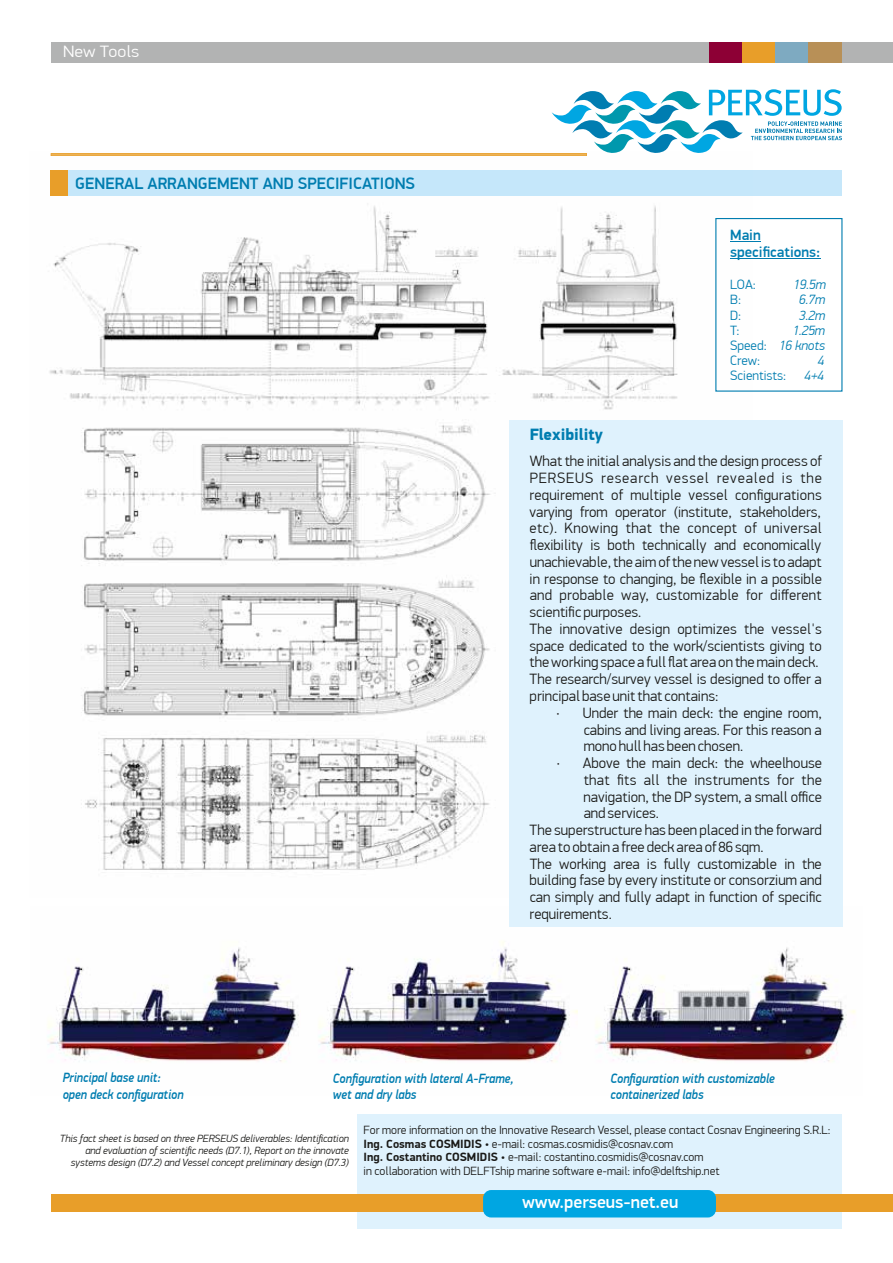
<style>
.page{position:relative;width:893px;height:1263px;background:#fff}
.page>*{position:absolute;margin:0;border:0;box-sizing:border-box;transform-origin:0 0}
.t1{font:500 18px "PF Din Display Pro";color:#fff}
.t2{font:500 16.5px "PF Din Display Pro";color:#007db0}
.t3{font:900 16.5px "PF Din Display Pro";color:#007db0}
.t4{font:300 16.5px "PF Din Display Pro";color:#fff;scale:1.1 1}
.t5{font:300 15px/16.8px "PF Din Display Pro";color:#1a1a18}
.t6{font:300 15px "PF Din Display Pro";letter-spacing:.02em;color:#1a1a18}
.t7{font:500 15px/17px "PF Din Display Pro";color:#007db0}
.t8{font:italic 500 13.5px/16.8px "PF Din Display Pro";color:#007db0;scale:.9 1}
.t9{font:italic 300 13.5px/15.1px "PF Din Display Pro";color:#007db0;text-align:justify}
.t10{font:300 13.5px "PF Din Display Pro";color:#007db0}
.t11{font:300 12px/13.6px "PF Din Display Pro";color:#1a1a18}
.t12{font:italic 300 10.5px/12px "PF Din Display Pro";color:#1a1a18;text-align:right}
.s1{font-style:normal}
.s2{font-weight:700}
</style>
<div class="page">
<img style="left:48px;top:947px;width:251px;height:115px">
<img style="left:319px;top:941px;width:259px;height:121px">
<img style="left:596px;top:906px;width:260px;height:156px">
<img style="left:49px;top:153px;width:704px;height:717px">
<div style="left:357px;top:1114px;width:485px;height:115px;background:#dff2fd"></div>
<svg style="left:551px;top:89px;width:291px;height:65px"></svg>
<div style="left:51px;top:1195px;width:842px;height:17px;background:#e89e29"></div>
<div style="left:51px;top:43px;width:842px;height:20px;background:#b2b3b3"></div>
<div style="left:51px;top:154px;width:536px;height:2px;border:1px solid #e89e29"></div>
<div style="left:710px;top:43px;width:33px;height:20px;background:#8d0035"></div>
<div style="left:743px;top:43px;width:33px;height:20px;background:#e89e29"></div>
<div style="left:776px;top:43px;width:33px;height:20px;background:#7eaac1"></div>
<div style="left:809px;top:43px;width:33px;height:20px;background:#b89057"></div>
<div style="left:483px;top:1190px;width:233px;height:27px;background:#00a6e2;border-radius:8px"></div>
<div style="left:67px;top:171px;width:775px;height:25px;background:#c5e7fa"></div>
<div style="left:51px;top:171px;width:17px;height:25px;background:#e89e29"></div>
<div style="left:509px;top:420px;width:333px;height:507px;background:#dff2fd"></div>
<hr style="left:730px;top:241px;width:31px;height:1px;background:#007db0">
<hr style="left:730px;top:258px;width:90px;height:1px;background:#007db0">
<p class="t4" style="left:63px;top:42px;width:71px">New Tools</p>
<p class="t2" style="left:75px;top:173px;width:341px">GENERAL ARRANGEMENT AND SPECIFICATIONS</p>
<p class="t7" style="left:730px;top:227px;width:92px">Main specifications:</p>
<p class="t10" style="left:730px;top:277px;width:27px">LOA:</p>
<p class="t9" style="left:793px;top:277px;width:34px">19.5m</p>
<p class="t10" style="left:730px;top:292px;width:12px">B:</p>
<p class="t9" style="left:799px;top:292px;width:28px">6.7m</p>
<p class="t10" style="left:730px;top:307px;width:13px">D:</p>
<p class="t9" style="left:799px;top:307px;width:28px">3.2m</p>
<p class="t10" style="left:730px;top:322px;width:11px">T:</p>
<p class="t9" style="left:730px;top:323px;width:96px;text-indent:62px">1.25m <span class="s1">Speed:</span> 16 knots <span class="s1">Crew:</span></p>
<p class="t9" style="left:818px;top:353px;width:8px">4</p>
<p class="t3" style="left:530px;top:425px;width:75px">Flexibility</p>
<p class="t10" style="left:730px;top:368px;width:58px">Scientists:</p>
<p class="t9" style="left:804px;top:368px;width:21px">4+4</p>
<p class="t5" style="left:529px;top:453px;width:294px">What the initial analysis and the design process of PERSEUS research vessel revealed is the requirement of multiple vessel configurations varying from operator (institute, stakeholders, etc). Knowing that the concept of universal flexibility is both technically and economically unachievable, the aim of the new vessel is to adapt in response to changing, be flexible in a possible and probable way, customizable for different scientific purposes.<br>The innovative design optimizes the vessel's space dedicated to the work/scientists giving to the working space a full flat area on the main deck.<br>The research/survey vessel is designed to offer a principal base unit that contains:</p>
<p class="t5" style="left:557px;top:704px;width:267px">· Under the main deck: the engine room,</p>
<p class="t5" style="left:584px;top:721px;width:240px">cabins and living areas. For this reason a</p>
<p class="t5" style="left:584px;top:738px;width:161px">mono hull has been chosen.</p>
<p class="t5" style="left:557px;top:755px;width:267px">· Above the main deck: the wheelhouse</p>
<p class="t6" style="left:584px;top:771px;width:240px">that fits all the instruments for the</p>
<p class="t5" style="left:584px;top:788px;width:240px">navigation, the DP system, a small office</p>
<p class="t5" style="left:584px;top:805px;width:77px">and services.</p>
<p class="t5" style="left:530px;top:822px;width:294px">The superstructure has been placed in the forward</p>
<p class="t5" style="left:530px;top:838px;width:235px">area to obtain a free deck area of 86 sqm.</p>
<p class="t5" style="left:530px;top:855px;width:294px">The working area is fully customizable in the</p>
<p class="t5" style="left:530px;top:872px;width:294px">building fase by every institute or consorzium and</p>
<p class="t5" style="left:530px;top:889px;width:294px">can simply and fully adapt in function of specific</p>
<p class="t5" style="left:530px;top:905px;width:84px">requirements.</p>
<p class="t8" style="left:63px;top:1070px;width:136px">Principal base unit: open deck configuration</p>
<p class="t8" style="left:333px;top:1070px;width:203px">Configuration with lateral A-Frame, wet and dry labs</p>
<p class="t8" style="left:610px;top:1070px;width:184px">Configuration with customizable containerized labs</p>
<p class="t12" style="left:60px;top:1132px;width:290px">This fact sheet is based on three PERSEUS deliverables: Identification and evaluation of scientific needs (D7.1), Report on the innovate systems design (D7.2) and Vessel concept preliminary design (D7.3)</p>
<p class="t11" style="left:364px;top:1123px;width:468px">For more information on the Innovative Research Vessel, please contact Cosnav Engineering S.R.L:<br><span class="s2">Ing. Cosmas COSMIDIS</span> • e-mail: cosmas.cosmidis@cosnav.com<br><span class="s2">Ing. Costantino COSMIDIS</span> • e-mail: costantino.cosmidis@cosnav.com<br>in collaboration with DELFTship marine soſtware e-mail: info@delſtship.net</p>
<p class="t1" style="left:522px;top:1190px;width:158px">www.perseus-net.eu</p>
</div>
